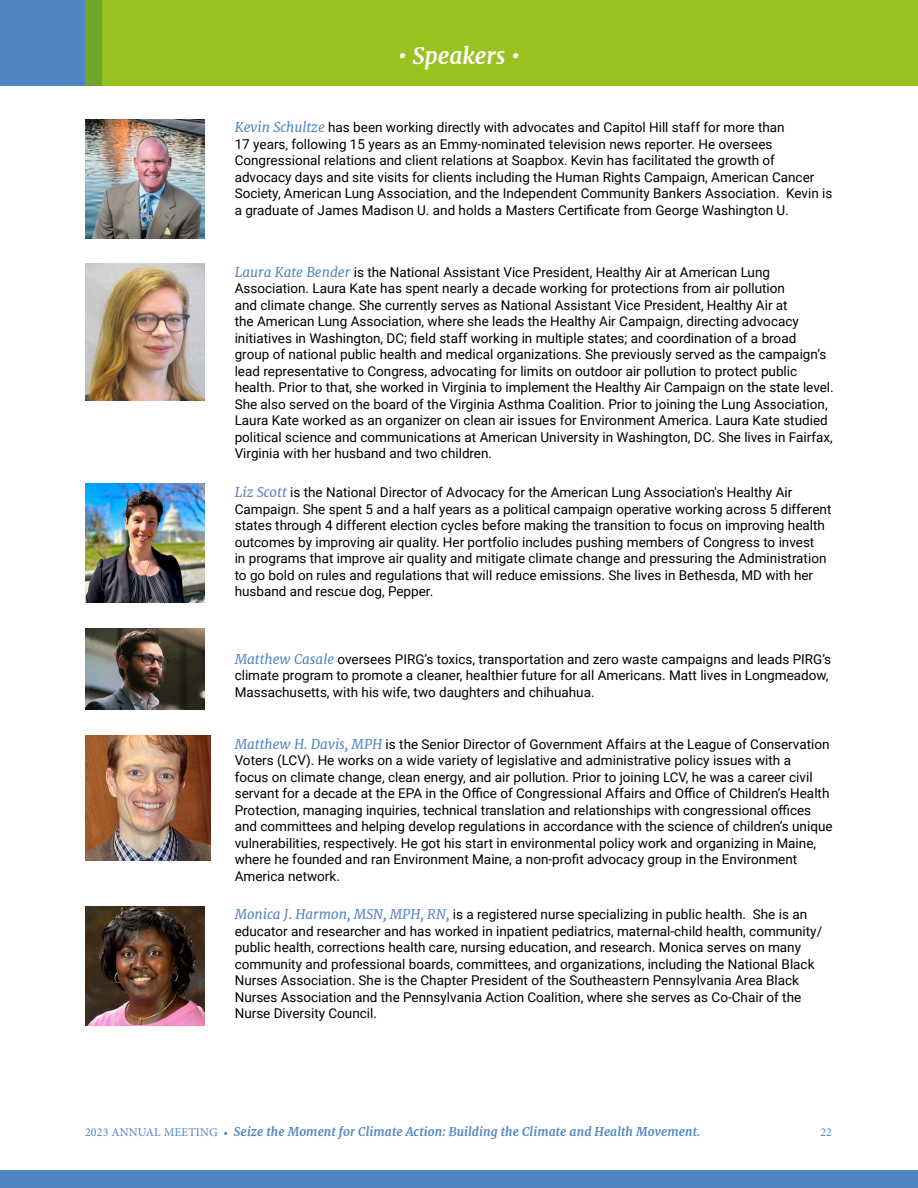
<style>
.page{position:relative;width:918px;height:1188px;background:#fff}
.page>*{position:absolute;margin:0;border:0;box-sizing:border-box;transform-origin:0 0}
.t1{font:italic 700 22.5px "Merriweather";color:#fff}
.t2{font:13.5px/16.5px "Roboto";color:#000}
.t3{font:italic 700 12px "Merriweather";letter-spacing:.01em;color:#5186c5}
.t4{font:12px "Minion Pro";color:#5186c5}
.s1{font-family:"Merriweather";font-style:italic;color:#5186c5}
.s2{font-family:"Minion Pro";font-weight:400;font-style:normal}
</style>
<div class="page">
<div style="left:0;top:0;width:85px;height:85px;background:#5186c5"></div>
<div style="left:85px;top:0;width:17px;height:85px;background:#70a62e"></div>
<div style="left:102px;top:0;width:816px;height:85px;background:#98c21d"></div>
<div style="left:0;top:1171px;width:918px;height:17px;background:#5186c5"></div>
<img style="left:85px;top:119px;width:119px;height:119px">
<img style="left:85px;top:264px;width:119px;height:137px">
<img style="left:85px;top:484px;width:119px;height:119px">
<img style="left:85px;top:628px;width:119px;height:82px">
<img style="left:85px;top:735px;width:125px;height:125px">
<img style="left:85px;top:906px;width:119px;height:119px">
<h1 class="t1" style="left:398px;top:42px;width:124px">• Speakers •</h1>
<p class="t2" style="left:235px;top:119px;width:599px"><span class="s1">Kevin Schultze</span> has been working directly with advocates and Capitol Hill staff for more than<br>17 years, following 15 years as an Emmy-nominated television news reporter. He oversees Congressional relations and client relations at Soapbox. Kevin has facilitated the growth of advocacy days and site visits for clients including the Human Rights Campaign, American Cancer Society, American Lung Association, and the Independent Community Bankers Association. Kevin is a graduate of James Madison U. and holds a Masters Certificate from George Washington U.</p>
<p class="t2" style="left:235px;top:263px;width:601px"><span class="s1">Laura Kate Bender</span> is the National Assistant Vice President, Healthy Air at American Lung Association. Laura Kate has spent nearly a decade working for protections from air pollution<br>and climate change. She currently serves as National Assistant Vice President, Healthy Air at<br>the American Lung Association, where she leads the Healthy Air Campaign, directing advocacy initiatives in Washington, DC; field staff working in multiple states; and coordination of a broad group of national public health and medical organizations. She previously served as the campaign’s lead representative to Congress, advocating for limits on outdoor air pollution to protect public health. Prior to that, she worked in Virginia to implement the Healthy Air Campaign on the state level.<br>She also served on the board of the Virginia Asthma Coalition. Prior to joining the Lung Association, Laura Kate worked as an organizer on clean air issues for Environment America. Laura Kate studied political science and communications at American University in Washington, DC. She lives in Fairfax, Virginia with her husband and two children.</p>
<p class="t2" style="left:235px;top:484px;width:598px"><span class="s1">Liz Scott</span> is the National Director of Advocacy for the American Lung Association's Healthy Air Campaign. She spent 5 and a half years as a political campaign operative working across 5 different states through 4 different election cycles before making the transition to focus on improving health outcomes by improving air quality. Her portfolio includes pushing members of Congress to invest<br>in programs that improve air quality and mitigate climate change and pressuring the Administration to go bold on rules and regulations that will reduce emissions. She lives in Bethesda, MD with her husband and rescue dog, Pepper.</p>
<p class="t2" style="left:235px;top:650px;width:598px"><span class="s1">Matthew Casale</span> oversees PIRG’s toxics, transportation and zero waste campaigns and leads PIRG’s climate program to promote a cleaner, healthier future for all Americans. Matt lives in Longmeadow,<br>Massachusetts, with his wife, two daughters and chihuahua.</p>
<p class="t2" style="left:235px;top:735px;width:599px"><span class="s1">Matthew H. Davis, MPH</span> is the Senior Director of Government Affairs at the League of Conservation Voters (LCV). He works on a wide variety of legislative and administrative policy issues with a<br>focus on climate change, clean energy, and air pollution. Prior to joining LCV, he was a career civil servant for a decade at the EPA in the Office of Congressional Affairs and Office of Children’s Health Protection, managing inquiries, technical translation and relationships with congressional offices and committees and helping develop regulations in accordance with the science of children’s unique vulnerabilities, respectively. He got his start in environmental policy work and organizing in Maine, where he founded and ran Environment Maine, a non-profit advocacy group in the Environment America network.</p>
<p class="t2" style="left:235px;top:906px;width:589px"><span class="s1">Monica J. Harmon, MSN, MPH, RN,</span> is a registered nurse specializing in public health. She is an educator and researcher and has worked in inpatient pediatrics, maternal-child health, community/ public health, corrections health care, nursing education, and research. Monica serves on many community and professional boards, committees, and organizations, including the National Black Nurses Association. She is the Chapter President of the Southeastern Pennsylvania Area Black Nurses Association and the Pennsylvania Action Coalition, where she serves as Co-Chair of the Nurse Diversity Council.</p>
<p class="t3" style="left:85px;top:1124px;width:617px"><span class="s2">2023 ANNUAL MEETING •</span> Seize the Moment for Climate Action: Building the Climate and Health Movement.</p>
<p class="t4" style="left:820px;top:1124px;width:13px">22</p>
</div>
